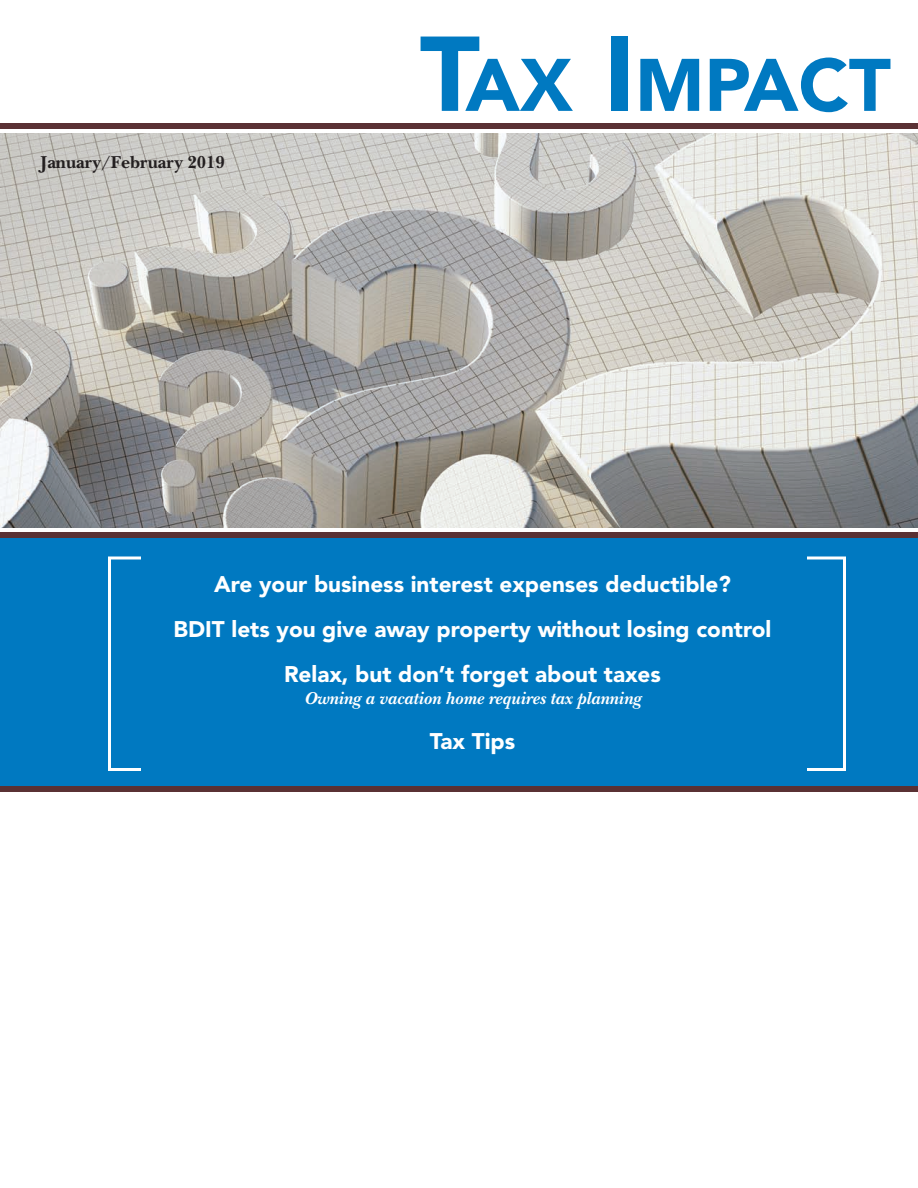
<style>
.page{position:relative;width:918px;height:1188px;background:#fff}
.page>*{position:absolute;margin:0;border:0;box-sizing:border-box;transform-origin:0 0}
.t1{font:900 73.5px "Avenir LT Std";color:#0079c1}
.t2{font:900 22.5px/45px "Avenir LT Std";color:#fff;text-align:center}
.t3{font:italic 700 18px "New Baskerville Std";color:#fff}
.t4{font:700 18px "New Baskerville Std";color:#231f20}
.s1{font-size:105px}
</style>
<div class="page">
<img style="left:0;top:134px;width:918px;height:394px">
<div style="left:0;top:123px;width:918px;height:6px;background:#5a3134"></div>
<div style="left:0;top:538px;width:918px;height:248px;background:#0079c1"></div>
<div style="left:0;top:786px;width:918px;height:6px;background:#5a3134"></div>
<div style="left:0;top:532px;width:918px;height:6px;background:#5a3134"></div>
<p class="t4" style="left:40px;top:152px;width:186px">January/February 2019</p>
<h1 class="t1" style="left:420px;top:41px;width:472px"><span class="s1">T</span>AX <span class="s1">I</span>MPACT</h1>
<p class="t2" style="left:174px;top:562px;width:599px">Are your business interest expenses deductible?<br>BDIT lets you give away property without losing control<br>Relax, but don’t forget about taxes</p>
<p class="t3" style="left:304px;top:688px;width:338px">Owning a vacation home requires tax planning</p>
<p class="t2" style="left:430px;top:719px;width:87px">Tax Tips</p>
</div>
